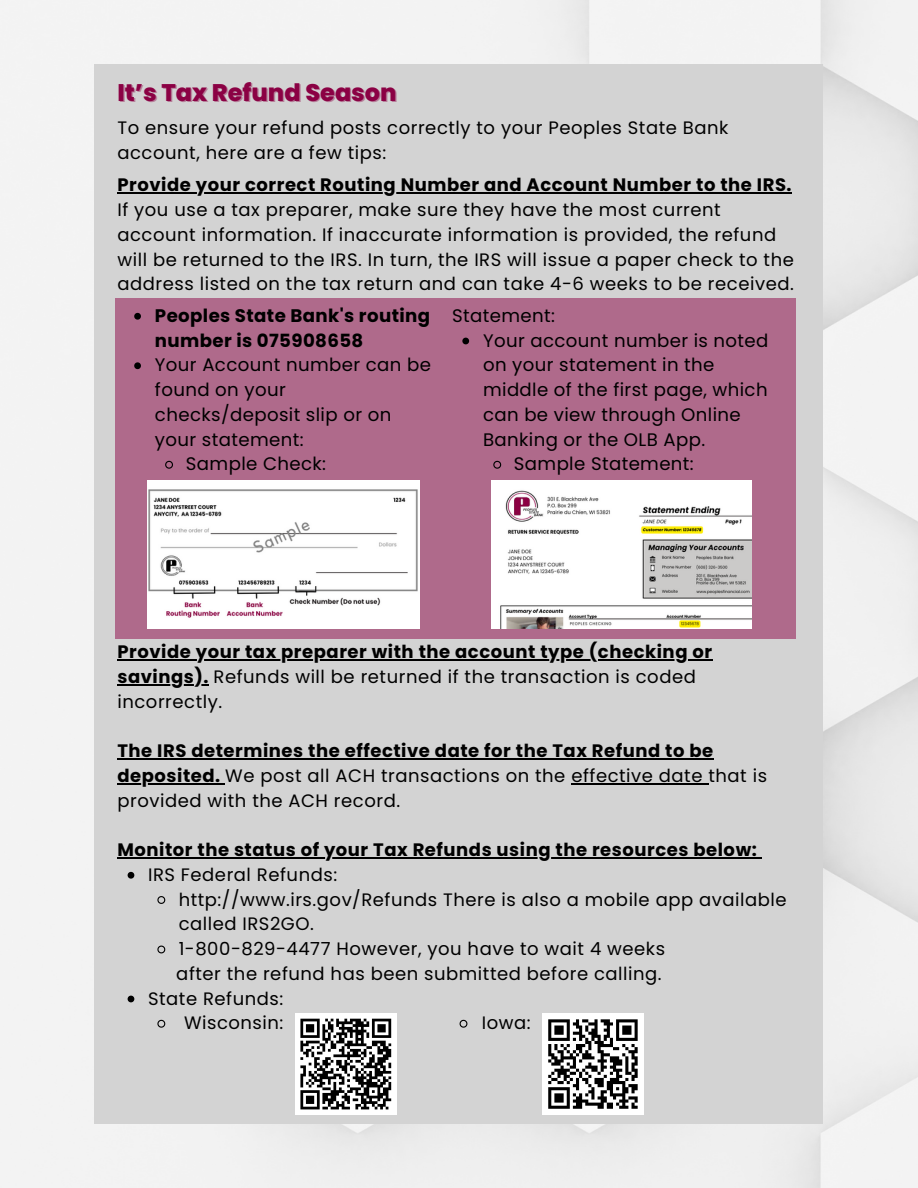
<style>
.page{position:relative;width:918px;height:1188px;background:#fff}
.page>*{position:absolute;margin:0;border:0;box-sizing:border-box;transform-origin:0 0}
.t1{font:800 24px "Poppins";color:#8b0144}
.t2{font:18.15px "Poppins";letter-spacing:.02em;color:#000}
.t3{font:700 18.15px/24.8px "Poppins";letter-spacing:.02em;color:#000}
.t4{font:18px/24.8px "Poppins";letter-spacing:.03em;color:#000}
.t5{font:700 18px/24.8px "Poppins";letter-spacing:.03em;color:#000}
.s1{font-weight:400}
.s2{font-weight:700}
</style>
<div class="page">
<img style="left:0;top:0;width:918px;height:1188px">
<div style="left:95px;top:65px;width:728px;height:1058px;background:#d3d3d3"></div>
<hr style="left:117px;top:659px;width:596px;height:1px;background:#000">
<hr style="left:117px;top:684px;width:92px;height:1px;background:#000">
<hr style="left:117px;top:758px;width:597px;height:1px;background:#000">
<hr style="left:117px;top:783px;width:108px;height:1px;background:#000">
<hr style="left:571px;top:783px;width:137px;height:1px;background:#000">
<hr style="left:117px;top:857px;width:640px;height:1px;background:#000">
<svg style="left:128px;top:872px;width:6px;height:7px"></svg>
<svg style="left:157px;top:896px;width:9px;height:8px"></svg>
<svg style="left:157px;top:945px;width:9px;height:9px"></svg>
<svg style="left:128px;top:996px;width:6px;height:6px"></svg>
<svg style="left:157px;top:1019px;width:9px;height:9px"></svg>
<div style="left:115px;top:298px;width:681px;height:341px;background:#af6a8b"></div>
<img style="left:148px;top:480px;width:272px;height:149px">
<div style="left:295px;top:1013px;width:102px;height:102px;background:#fff"></div>
<svg style="left:300px;top:1018px;width:92px;height:92px"></svg>
<div style="left:542px;top:1013px;width:102px;height:102px;background:#fff"></div>
<svg style="left:548px;top:1019px;width:90px;height:90px"></svg>
<img style="left:491px;top:480px;width:260px;height:149px">
<hr style="left:117px;top:192px;width:675px;height:2px;background:#000">
<svg style="left:134px;top:313px;width:7px;height:7px"></svg>
<svg style="left:134px;top:362px;width:7px;height:7px"></svg>
<svg style="left:165px;top:460px;width:8px;height:9px"></svg>
<svg style="left:462px;top:338px;width:7px;height:6px"></svg>
<svg style="left:493px;top:460px;width:9px;height:9px"></svg>
<svg style="left:459px;top:1019px;width:9px;height:9px"></svg>
<h1 class="t1" style="left:117px;top:75px;width:281px">It’s Tax Refund Season</h1>
<p class="t4" style="left:117px;top:116px;width:613px">To ensure your refund posts correctly to your Peoples State Bank account, here are a few tips:</p>
<p class="t5" style="left:117px;top:173px;width:676px">Provide your correct Routing Number and Account Number to the IRS.</p>
<p class="t4" style="left:117px;top:197px;width:678px">If you use a tax preparer, make sure they have the most current account information. If inaccurate information is provided, the refund will be returned to the IRS. In turn, the IRS will issue a paper check to the address listed on the tax return and can take 4-6 weeks to be received.</p>
<p class="t3" style="left:155px;top:303px;width:277px">Peoples State Bank's routing number is 075908658</p>
<p class="t2" style="left:155px;top:352px;width:278px">Your Account number can be</p>
<p class="t2" style="left:155px;top:377px;width:132px">found on your</p>
<p class="t2" style="left:155px;top:402px;width:238px">checks/deposit slip or on</p>
<p class="t2" style="left:155px;top:427px;width:150px">your statement:</p>
<p class="t2" style="left:186px;top:451px;width:142px">Sample Check:</p>
<p class="t2" style="left:452px;top:303px;width:104px">Statement:</p>
<p class="t2" style="left:483px;top:328px;width:287px">Your account number is noted</p>
<p class="t2" style="left:483px;top:352px;width:233px">on your statement in the</p>
<p class="t2" style="left:483px;top:377px;width:286px">middle of the first page, which</p>
<p class="t2" style="left:483px;top:402px;width:259px">can be view through Online</p>
<p class="t2" style="left:483px;top:427px;width:224px">Banking or the OLB App.</p>
<p class="t2" style="left:514px;top:451px;width:181px">Sample Statement:</p>
<p class="t5" style="left:117px;top:639px;width:596px">Provide your tax preparer with the account type (checking or savings). <span class="s1">Refunds will be returned if the transaction is coded incorrectly.</span></p>
<p class="t4" style="left:117px;top:738px;width:651px"><span class="s2">The IRS determines the effective date for the Tax Refund to be deposited.</span> We post all ACH transactions on the effective date that is provided with the ACH record.</p>
<p class="t5" style="left:117px;top:837px;width:641px">Monitor the status of your Tax Refunds using the resources below:</p>
<p class="t4" style="left:148px;top:862px;width:191px">IRS Federal Refunds:</p>
<p class="t4" style="left:179px;top:887px;width:610px">http://www.irs.gov/Refunds There is also a mobile app available</p>
<p class="t4" style="left:179px;top:912px;width:137px">called IRS2GO.</p>
<p class="t4" style="left:179px;top:936px;width:488px">1-800-829-4477 However, you have to wait 4 weeks</p>
<p class="t4" style="left:176px;top:961px;width:487px">after the refund has been submitted before calling.</p>
<p class="t4" style="left:148px;top:986px;width:137px">State Refunds:</p>
<p class="t4" style="left:184px;top:1011px;width:101px">Wisconsin:</p>
<p class="t4" style="left:482px;top:1011px;width:50px">Iowa:</p>
</div>
